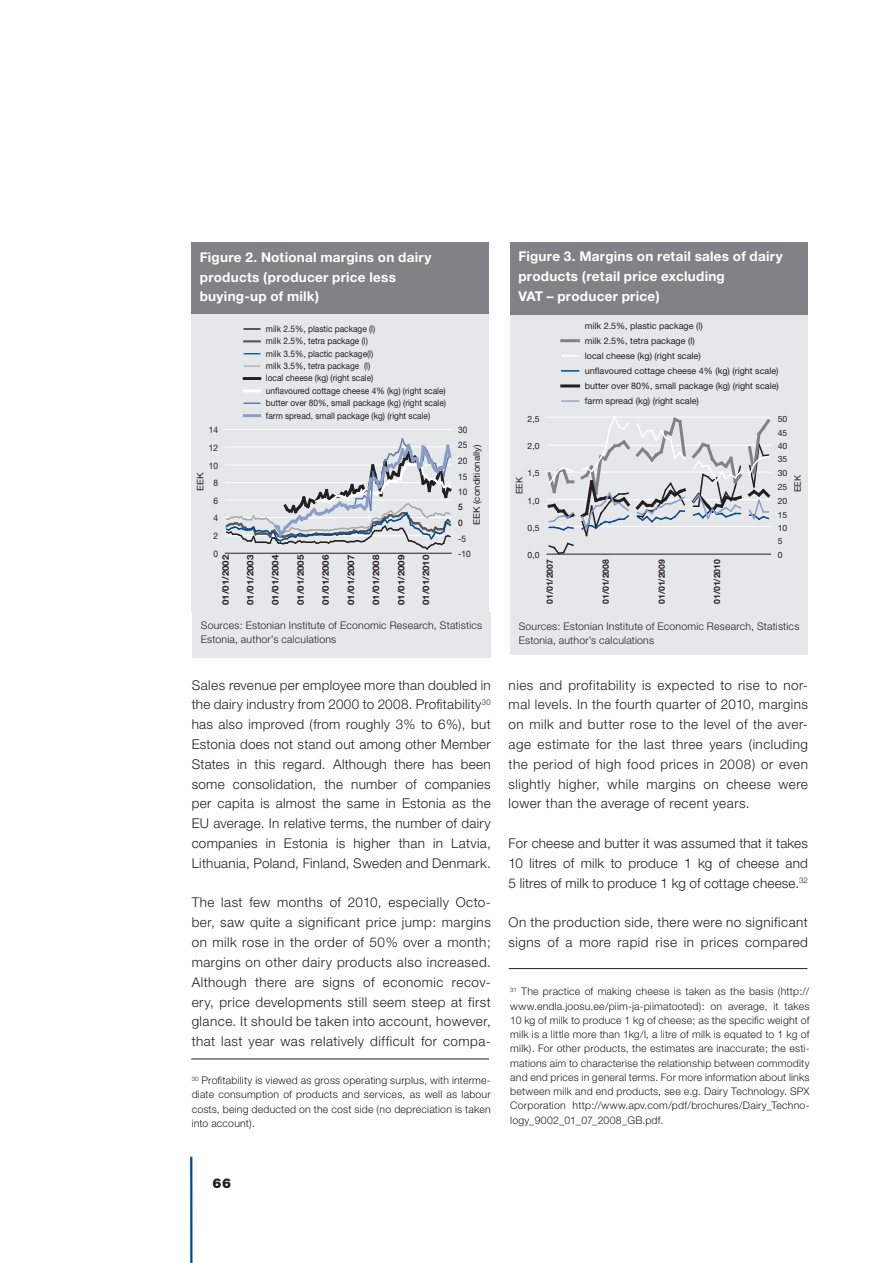
<style>
.page{position:relative;width:893px;height:1263px;background:#fff}
.page>*{position:absolute;margin:0;border:0;box-sizing:border-box;transform-origin:0 0}
.t1{font:300 13.5px/19.8px "Helvetica Neue";letter-spacing:.025em;color:#231f20;text-align:justify}
.t2{font:700 13.5px/19.8px "Helvetica Neue";letter-spacing:.02em;color:#fff}
.t3{font:900 13.5px "Helvetica Neue";color:#231f20}
.t4{font:300 10.5px/14.2px "Helvetica Neue";letter-spacing:.02em;color:#231f20}
.t5{font:9px/12.5px "Helvetica Neue";color:#231f20;scale:.93 1}
.t6{font:9px/15.1px "Helvetica Neue";color:#231f20}
.t7{font:700 9px "Helvetica Neue";color:#231f20;scale:1.08 1}
.t8{font:9px "Helvetica Neue";color:#231f20;scale:1.08 1}
.t9{font:500 9px "Helvetica Neue";color:#231f20;scale:.93 1}
.t10{font:700 8.55px "Helvetica Neue";color:#231f20}
.t11{font:8.55px "Helvetica Neue";color:#231f20}
</style>
<div class="page">
<hr style="left:190px;top:1157px;width:3px;height:106px;background:#004a8d">
<div style="left:192px;top:612px;width:299px;height:46px;background:#e6e7e9"></div>
<div style="left:191px;top:243px;width:298px;height:72px;background:#808285"></div>
<div style="left:510px;top:242px;width:297px;height:72px;background:#808285"></div>
<div style="left:510px;top:315px;width:297px;height:298px;background:#e6e7e9"></div>
<hr style="left:562px;top:339px;width:17px;height:3px;background:#808285">
<svg style="left:562px;top:355px;width:17px;height:2px"></svg>
<svg style="left:562px;top:370px;width:17px;height:2px"></svg>
<hr style="left:562px;top:384px;width:17px;height:3px;background:#231f20">
<svg style="left:562px;top:400px;width:17px;height:2px"></svg>
<svg style="left:545px;top:416px;width:226px;height:139px"></svg>
<div style="left:510px;top:613px;width:298px;height:41px;background:#e6e7e9"></div>
<div style="left:191px;top:314px;width:298px;height:298px;background:#e6e7e9"></div>
<hr style="left:225px;top:429px;width:226px;height:1px;background:#fff">
<hr style="left:225px;top:553px;width:226px;height:1px;background:#231f20">
<svg style="left:225px;top:438px;width:227px;height:112px"></svg>
<svg style="left:244px;top:328px;width:16px;height:2px"></svg>
<svg style="left:244px;top:340px;width:16px;height:2px"></svg>
<svg style="left:244px;top:353px;width:16px;height:1px"></svg>
<svg style="left:244px;top:365px;width:16px;height:2px"></svg>
<hr style="left:244px;top:377px;width:16px;height:3px;background:#231f20">
<hr style="left:244px;top:389px;width:16px;height:3px;background:#fff">
<svg style="left:244px;top:402px;width:16px;height:2px"></svg>
<hr style="left:244px;top:414px;width:16px;height:3px;background:#8b9ec7">
<hr style="left:191px;top:1058px;width:298px;height:1px;background:#231f20">
<hr style="left:509px;top:968px;width:298px;height:1px;background:#231f20">
<p class="t2" style="left:200px;top:247px;width:233px">Figure 2. Notional margins on dairy products (producer price less buying-up of milk)</p>
<p class="t2" style="left:518px;top:246px;width:266px">Figure 3. Margins on retail sales of dairy products (retail price excluding<br>vAT – producer price)</p>
<p class="t6" style="left:585px;top:318px;width:196px">milk 2.5%, plastic package (l)<br>milk 2.5%, tetra package (l)<br>local cheese (kg) (right scale)<br>unflavoured cottage cheese 4% (kg) (right scale) butter over 80%, small package (kg) (right scale) farm spread (kg) (right scale)</p>
<p class="t5" style="left:266px;top:322px;width:195px">milk 2.5%, plastic package (l)<br>milk 2.5%, tetra package (l)<br>milk 3.5%, plactic package(l)<br>milk 3.5%, tetra package (l)<br>local cheese (kg) (right scale)<br>unflavoured cottage cheese 4% (kg) (right scale) butter over 80%, small package (kg) (right scale) farm spread, small package (kg) (right scale)</p>
<p class="t11" style="left:528px;top:413px;width:13px">2,5</p>
<p class="t11" style="left:778px;top:413px;width:11px">50</p>
<p class="t5" style="left:209px;top:423px;width:11px">14</p>
<p class="t5" style="left:458px;top:423px;width:11px">30</p>
<p class="t11" style="left:778px;top:427px;width:11px">45</p>
<p class="t5" style="left:209px;top:441px;width:11px">12</p>
<p class="t5" style="left:209px;top:459px;width:11px">10</p>
<p class="t8" style="left:195px;top:491px;width:18px;rotate:-90deg">EEK</p>
<p class="t5" style="left:214px;top:477px;width:6px">8</p>
<p class="t5" style="left:214px;top:494px;width:6px">6</p>
<p class="t5" style="left:214px;top:512px;width:6px">4</p>
<p class="t5" style="left:214px;top:530px;width:6px">2</p>
<p class="t5" style="left:458px;top:439px;width:11px">25</p>
<p class="t8" style="left:471px;top:525px;width:76px;rotate:-90deg">EEK (conditionally)</p>
<p class="t5" style="left:458px;top:455px;width:11px">20</p>
<p class="t5" style="left:458px;top:470px;width:11px">15</p>
<p class="t5" style="left:458px;top:485px;width:11px">10</p>
<p class="t9" style="left:458px;top:502px;width:6px">5</p>
<p class="t9" style="left:458px;top:518px;width:6px">0</p>
<p class="t11" style="left:528px;top:441px;width:13px">2,0</p>
<p class="t11" style="left:528px;top:468px;width:13px">1,5</p>
<p class="t6" style="left:511px;top:494px;width:19px;rotate:-90deg">EEK</p>
<p class="t11" style="left:528px;top:496px;width:13px">1,0</p>
<p class="t11" style="left:528px;top:522px;width:13px">0,5</p>
<p class="t11" style="left:778px;top:441px;width:11px">40</p>
<p class="t11" style="left:778px;top:454px;width:11px">35</p>
<p class="t11" style="left:778px;top:468px;width:11px">30</p>
<p class="t6" style="left:790px;top:492px;width:19px;rotate:-90deg">EEK</p>
<p class="t11" style="left:778px;top:482px;width:11px">25</p>
<p class="t11" style="left:778px;top:496px;width:11px">20</p>
<p class="t11" style="left:778px;top:509px;width:11px">15</p>
<p class="t11" style="left:778px;top:522px;width:11px">10</p>
<p class="t5" style="left:458px;top:532px;width:10px">-5</p>
<p class="t11" style="left:778px;top:536px;width:6px">5</p>
<p class="t5" style="left:214px;top:547px;width:6px">0</p>
<p class="t7" style="left:220px;top:605px;width:48px;rotate:-90deg">01/01/2002</p>
<p class="t7" style="left:245px;top:605px;width:48px;rotate:-90deg">01/01/2003</p>
<p class="t7" style="left:270px;top:605px;width:48px;rotate:-90deg">01/01/2004</p>
<p class="t7" style="left:295px;top:605px;width:48px;rotate:-90deg">01/01/2005</p>
<p class="t7" style="left:320px;top:605px;width:48px;rotate:-90deg">01/01/2006</p>
<p class="t7" style="left:345px;top:605px;width:48px;rotate:-90deg">01/01/2007</p>
<p class="t7" style="left:371px;top:605px;width:48px;rotate:-90deg">01/01/2008</p>
<p class="t7" style="left:396px;top:605px;width:48px;rotate:-90deg">01/01/2009</p>
<p class="t7" style="left:420px;top:605px;width:48px;rotate:-90deg">01/01/2010</p>
<p class="t5" style="left:458px;top:547px;width:15px">-10</p>
<p class="t11" style="left:528px;top:550px;width:13px">0,0</p>
<p class="t10" style="left:544px;top:604px;width:46px;rotate:-90deg">01/01/2007</p>
<p class="t10" style="left:600px;top:604px;width:46px;rotate:-90deg">01/01/2008</p>
<p class="t10" style="left:656px;top:604px;width:46px;rotate:-90deg">01/01/2009</p>
<p class="t10" style="left:712px;top:604px;width:46px;rotate:-90deg">01/01/2010</p>
<p class="t11" style="left:778px;top:550px;width:6px">0</p>
<p class="t4" style="left:201px;top:617px;width:283px">Sources: Estonian Institute of Economic Research, Statistics<br>Estonia, author’s calculations</p>
<p class="t4" style="left:519px;top:619px;width:282px">Sources: Estonian Institute of Economic Research, Statistics<br>Estonia, author’s calculations</p>
<p class="t1" style="left:192px;top:675px;width:301px">Sales revenue per employee more than doubled in the dairy industry from 2000 to 2008. Profitability<sup>30 </sup>has also improved (from roughly 3% to 6%), but Estonia does not stand out among other Member States in this regard. Although there has been some consolidation, the number of companies per capita is almost the same in Estonia as the EU average. In relative terms, the number of dairy companies in Estonia is higher than in Latvia, Lithuania, Poland, Finland, Sweden and Denmark.</p>
<p class="t1" style="left:192px;top:892px;width:301px">The last few months of 2010, especially Octo&shy;ber, saw quite a significant price jump: margins on milk rose in the order of 50% over a month; margins on other dairy products also increased.<br>Although there are signs of economic recov&shy;ery, price developments still seem steep at first glance. It should be taken into account, however, that last year was relatively difficult for compa-</p>
<p class="t4" style="left:192px;top:1073px;width:301px;text-align:justify"><sup>30</sup> Profitability is viewed as gross operating surplus, with interme&shy;diate consumption of products and services, as well as labour costs, being deducted on the cost side (no depreciation is taken into account).</p>
<p class="t1" style="left:509px;top:675px;width:301px">nies and profitability is expected to rise to nor&shy;mal levels. In the fourth quarter of 2010, margins on milk and butter rose to the level of the aver&shy;age estimate for the last three years (including the period of high food prices in 2008) or even slightly higher, while margins on cheese were lower than the average of recent years.</p>
<p class="t1" style="left:509px;top:833px;width:301px">For cheese and butter it was assumed that it takes 10 litres of milk to produce 1 kg of cheese and 5 litres of milk to produce 1 kg of cottage cheese.<sup>32</sup></p>
<p class="t1" style="left:509px;top:912px;width:301px">On the production side, there were no significant signs of a more rapid rise in prices compared</p>
<p class="t4" style="left:510px;top:984px;width:301px;text-align:justify"><sup>31</sup> The practice of making cheese is taken as the basis (http:// www.endla.joosu.ee/piim-ja-piimatooted): on average, it takes 10 kg of milk to produce 1 kg of cheese; as the specific weight of milk is a little more than 1kg/l, a litre of milk is equated to 1 kg of milk). For other products, the estimates are inaccurate; the esti&shy;mations aim to characterise the relationship between commodity and end prices in general terms. For more information about links between milk and end products, see e.g. Dairy Technology. SPX Corporation http://www.apv.com/pdf/brochures/Dairy_Techno&shy;logy_9002_01_07_2008_GB.pdf.</p>
<p class="t3" style="left:213px;top:1175px;width:20px">66</p>
</div>
